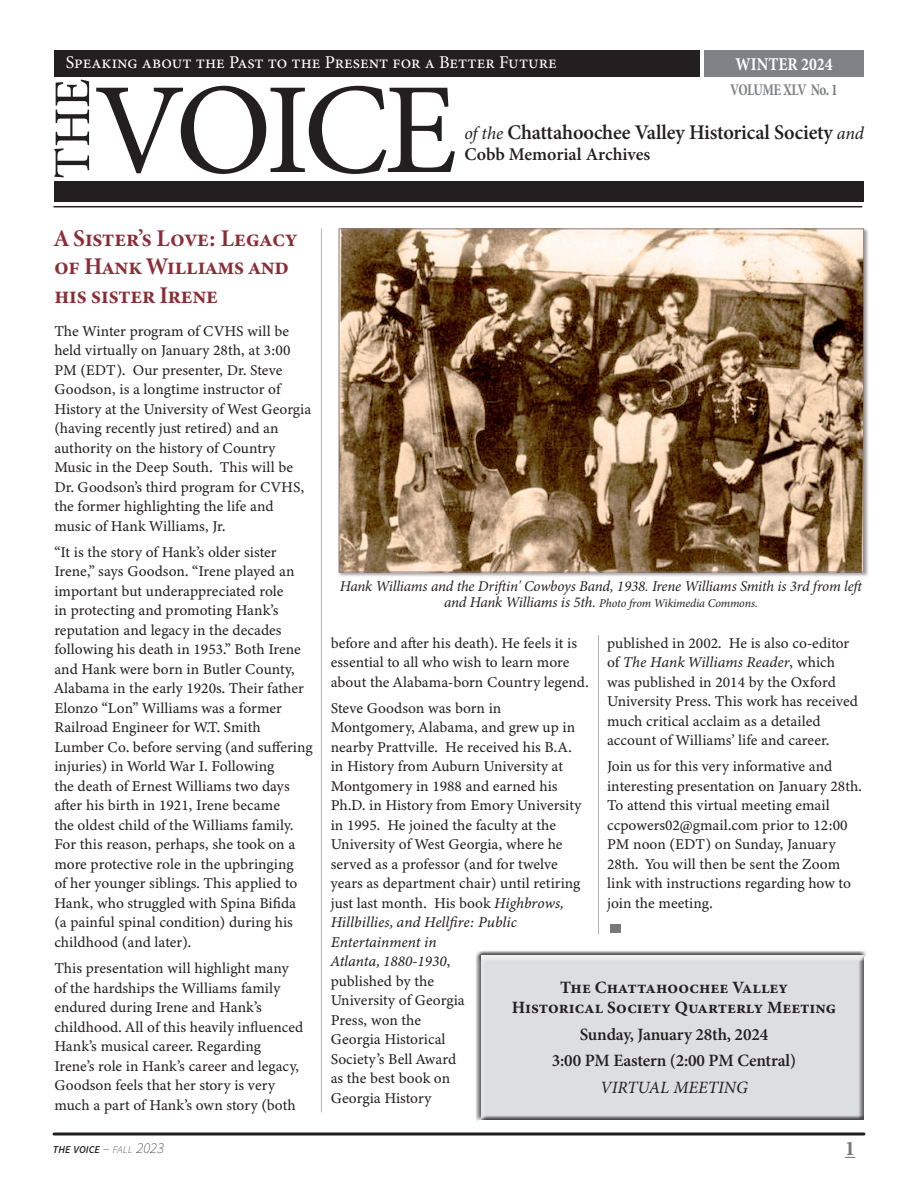
<style>
.page{position:relative;width:918px;height:1188px;background:#fff}
.page>*{position:absolute;margin:0;border:0;box-sizing:border-box;transform-origin:0 0}
.t1{font:24px/28.5px "Minion Variable Concept";color:#8b2d37}
.t2{font:700 21px "Minion Pro";color:#76787b}
.t3{font:600 20.85px "Minion Pro";letter-spacing:-.01em;color:#231f20}
.t4{font:18px "Minion Pro";color:#fff}
.t5{font:600 18px "Minion Pro";letter-spacing:-.005em;color:#231f20}
.t6{font:700 18px "Minion Pro";color:#fff;scale:.87 1}
.t7{font:700 17.25px/20.1px "Minion Pro";color:#231f20;text-align:center}
.t8{font:600 17.25px/26.7px "Minion Pro";letter-spacing:-.01em;color:#231f20;text-align:center}
.t9{font:italic 17.25px "Minion Pro";color:#231f20}
.t10{font:700 condensed 16.5px "Minion Pro";letter-spacing:-.05em;color:#808285;scale:.87 1}
.t11{font:15px/19.5px "Minion Variable Concept";color:#231f20}
.t12{font:italic 15px "Minion Pro";letter-spacing:-.01em;color:#231f20}
.t13{font:italic 12px "Minion Pro";letter-spacing:-.015em;color:#231f20}
.t14{font:italic 10.5px "Source Sans Variable";color:#231f20}
.s1{font-weight:400;font-style:italic;font-size:18px}
.s2{font-size:15px}
.s3{font-style:italic}
</style>
<div class="page">
<svg style="left:54px;top:1132px;width:810px;height:4px;background:#595657"></svg>
<div style="left:54px;top:50px;width:646px;height:27px;background:#231f20"></div>
<div style="left:704px;top:50px;width:160px;height:27px;background:#808285"></div>
<div style="left:54px;top:181px;width:810px;height:21px;background:#231f20"></div>
<hr style="left:54px;top:206px;width:808px;height:1px;background:#231f20">
<svg style="left:96px;top:86px;width:359px;height:88px"></svg>
<svg style="left:54px;top:80px;width:35px;height:97px"></svg>
<hr style="left:321px;top:229px;width:1px;height:883px;background:#b2b3b7">
<hr style="left:598px;top:635px;width:1px;height:299px;background:#b2b3b7">
<div style="left:611px;top:924px;width:10px;height:9px;background:#7b7879"></div>
<div style="left:477px;top:952px;width:392px;height:174px;background:#231f20;opacity:.75"></div>
<div style="left:338px;top:228px;width:531px;height:350px;background:#231f20;opacity:.43"></div>
<img style="left:341px;top:231px;width:521px;height:339px">
<p class="t4" style="left:66px;top:50px;width:492px">Speaking about the Past to the Present for a Better Future</p>
<p class="t6" style="left:736px;top:51px;width:113px">WINTER 2024</p>
<p class="t10" style="left:730px;top:79px;width:125px">VOLUME XLV No. 1</p>
<h3 class="t3" style="left:464px;top:118px;width:401px"><span class="s1">of the</span> Chattahoochee Valley Historical Society <span class="s1">and</span></h3>
<p class="t5" style="left:464px;top:142px;width:188px">Cobb Memorial Archives</p>
<h1 class="t1" style="left:54px;top:223px;width:244px">A Sister’s Love: Legacy of Hank Williams and his sister Irene</h1>
<p class="t11" style="left:54px;top:321px;width:259px">The Winter program of CVHS will be held virtually on January 28th, at 3:00<br>PM (EDT). Our presenter, Dr. Steve Goodson, is a longtime instructor of History at the University of West Georgia (having recently just retired) and an authority on the history of Country Music in the Deep South. This will be Dr. Goodson’s third program for CVHS, the former highlighting the life and music of Hank Williams, Jr.</p>
<p class="t11" style="left:54px;top:542px;width:260px">“It is the story of Hank’s older sister Irene,” says Goodson. “Irene played an important but underappreciated role<br>in protecting and promoting Hank’s reputation and legacy in the decades following his death in 1953.” Both Irene and Hank were born in Butler County, Alabama in the early 1920s. Their father Elonzo “Lon” Williams was a former Railroad Engineer for W.T. Smith Lumber Co. before serving (and suffering injuries) in World War I. Following<br>the death of Ernest Williams two days after his birth in 1921, Irene became<br>the oldest child of the Williams family.<br>For this reason, perhaps, she took on a more protective role in the upbringing<br>of her younger siblings. This applied to Hank, who struggled with Spina Bifida<br>(a painful spinal condition) during his childhood (and later).</p>
<p class="t11" style="left:54px;top:958px;width:251px">This presentation will highlight many of the hardships the Williams family endured during Irene and Hank’s childhood. All of this heavily influenced Hank’s musical career. Regarding Irene’s role in Hank’s career and legacy, Goodson feels that her story is very much a part of Hank’s own story (both</p>
<p class="t12" style="left:340px;top:576px;width:526px">Hank Williams and the Driftin' Cowboys Band, 1938. Irene Williams Smith is 3rd from left</p>
<p class="t13" style="left:444px;top:595px;width:315px"><span class="s2">and Hank Williams is 5th.</span> Photo from Wikimedia Commons.</p>
<p class="t11" style="left:331px;top:633px;width:259px">before and after his death). He feels it is essential to all who wish to learn more about the Alabama-born Country legend.</p>
<p class="t11" style="left:331px;top:698px;width:252px">Steve Goodson was born in<br>Montgomery, Alabama, and grew up in nearby Prattville. He received his B.A. in History from Auburn University at<br>Montgomery in 1988 and earned his<br>Ph.D. in History from Emory University in 1995. He joined the faculty at the<br>University of West Georgia, where he served as a professor (and for twelve years as department chair) until retiring just last month. His book <span class="s3">Highbrows,<br>Hillbillies, and Hellfire: Public<br>Entertainment in<br>Atlanta, 1880-1930</span>,<br>published by the<br>University of Georgia<br>Press, won the<br>Georgia Historical<br>Society’s Bell Award<br>as the best book on<br>Georgia History</p>
<p class="t11" style="left:607px;top:633px;width:252px">published in 2002. He is also co-editor of <span class="s3">The Hank Williams Reader</span>, which was published in 2014 by the Oxford University Press. This work has received much critical acclaim as a detailed account of Williams’ life and career.</p>
<p class="t11" style="left:607px;top:757px;width:256px">Join us for this very informative and interesting presentation on January 28th.<br>To attend this virtual meeting email ccpowers02@gmail.com prior to 12:00<br>PM noon (EDT) on Sunday, January 28th. You will then be sent the Zoom link with instructions regarding how to join the meeting.</p>
<p class="t7" style="left:512px;top:977px;width:326px">The Chattahoochee Valley<br>Historical Society Quarterly Meeting</p>
<p class="t8" style="left:552px;top:1021px;width:246px">Sunday, January 28th, 2024<br>3:00 PM Eastern (2:00 PM Central)</p>
<p class="t9" style="left:600px;top:1076px;width:149px">VIRTUAL MEETING</p>
<p class="t14" style="left:53px;top:1143px;width:113px">THE VOICE <span class="s2">–</span> FALL <span class="s2">2023</span></p>
<h2 class="t2" style="left:845px;top:1134px;width:12px">1</h2>
</div>
